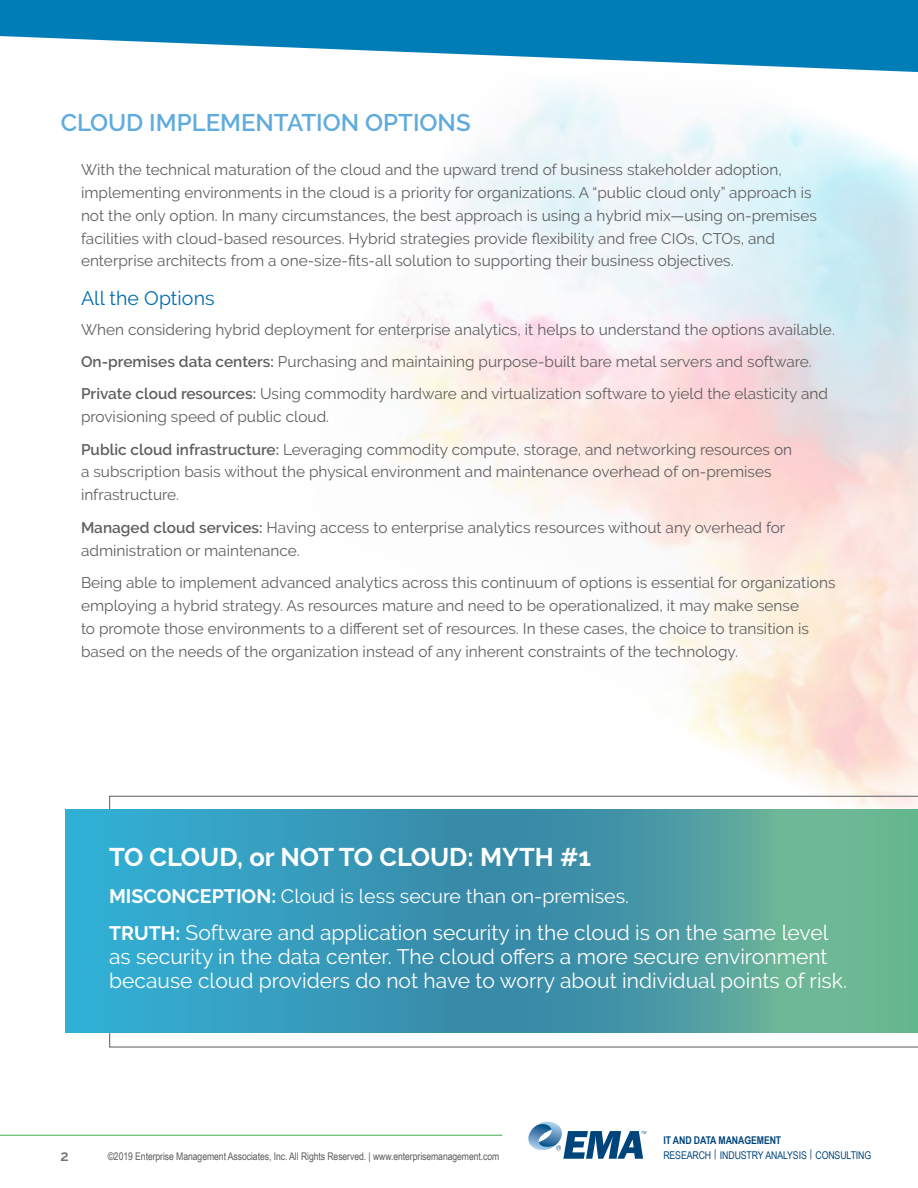
<style>
.page{position:relative;width:918px;height:1188px;background:#fff}
.page>*{position:absolute;margin:0;border:0;box-sizing:border-box;transform-origin:0 0}
.t1{font:700 25.5px "Raleway";color:#fff}
.t2{font:600 24px "Raleway";color:#60abde}
.t3{font:21px/24px "Raleway";color:#fff}
.t4{font:19.5px "Raleway";color:#fff}
.t5{font:19.5px "Raleway";letter-spacing:.005em;color:#006cac}
.t6{font:15.3px/23px "Raleway";color:#5f5f5f}
.t7{font:600 15px "Raleway";color:#6d6e71}
.t8{font:10.65px/14.5px "Arial Narrow";letter-spacing:-.01em;color:#00447c}
.t9{font:10.5px "Arial Narrow";letter-spacing:-.005em;color:#58595b}
.s1{font-weight:600}
.s2{font-weight:700}
.s3{font-weight:700;font-size:19.5px}
</style>
<div class="page">
<svg style="left:0;top:0;width:918px;height:68px;fill:#007db7"></svg>
<svg style="left:528px;top:1122px;width:118px;height:37px"></svg>
<hr style="left:0;top:1135px;width:502px;height:1px;background:#41ad49">
<img style="left:260px;top:68px;width:658px;height:728px">
<svg style="left:109px;top:796px;width:809px;height:252px"></svg>
<svg style="left:66px;top:810px;width:852px;height:222px;background:#45a0ae"></svg>
<h2 class="t2" style="left:61px;top:109px;width:411px">CLOUD IMPLEMENTATION OPTIONS</h2>
<p class="t6" style="left:81px;top:158px;width:737px">With the technical maturation of the cloud and the upward trend of business stakeholder adoption, implementing environments in the cloud is a priority for organizations. A “public cloud only” approach is not the only option. In many circumstances, the best approach is using a hybrid mix—using on-premises facilities with cloud-based resources. Hybrid strategies provide flexibility and free CIOs, CTOs, and enterprise architects from a one-size-fits-all solution to supporting their business objectives.</p>
<p class="t5" style="left:81px;top:287px;width:135px">All the Options</p>
<p class="t6" style="left:81px;top:313px;width:755px;line-height:32.2px">When considering hybrid deployment for enterprise analytics, it helps to understand the options available.<br><span class="s1">On-premises data centers:</span> Purchasing and maintaining purpose-built bare metal servers and software.<br><span class="s1">Private cloud resources:</span> Using commodity hardware and virtualization software to yield the elasticity and</p>
<p class="t6" style="left:81px;top:401px;width:713px;line-height:32.2px">provisioning speed of public cloud.<br><span class="s1">Public cloud infrastructure:</span> Leveraging commodity compute, storage, and networking resources on</p>
<p class="t6" style="left:81px;top:461px;width:692px">a subscription basis without the physical environment and maintenance overhead of on-premises infrastructure.</p>
<p class="t6" style="left:81px;top:516px;width:706px"><span class="s1">Managed cloud services:</span> Having access to enterprise analytics resources without any overhead for administration or maintenance.</p>
<p class="t6" style="left:81px;top:571px;width:756px">Being able to implement advanced analytics across this continuum of options is essential for organizations employing a hybrid strategy. As resources mature and need to be operationalized, it may make sense<br>to promote those environments to a different set of resources. In these cases, the choice to transition is based on the needs of the organization instead of any inherent constraints of the technology.</p>
<h1 class="t1" style="left:109px;top:843px;width:484px">TO CLOUD, or NOT TO CLOUD: MYTH #1</h1>
<p class="t4" style="left:109px;top:885px;width:521px"><span class="s2">MISCONCEPTION:</span> Cloud is less secure than on-premises.</p>
<h3 class="t3" style="left:109px;top:921px;width:739px"><span class="s3">TRUTH:</span> Software and application security in the cloud is on the same level as security in the data center. The cloud offers a more secure environment because cloud providers do not have to worry about individual points of risk.</h3>
<p class="t7" style="left:61px;top:1147px;width:10px">2</p>
<p class="t9" style="left:108px;top:1149px;width:393px">©2019 Enterprise Management Associates, Inc. All Rights Reserved. | www.enterprisemanagement.com</p>
<p class="t8" style="left:663px;top:1133px;width:209px"><span class="s2">IT AND DATA MANAGEMENT<br></span>RESEARCH <sup>|</sup> INDUSTRY ANALYSIS <sup>|</sup> CONSULTING</p>
</div>
